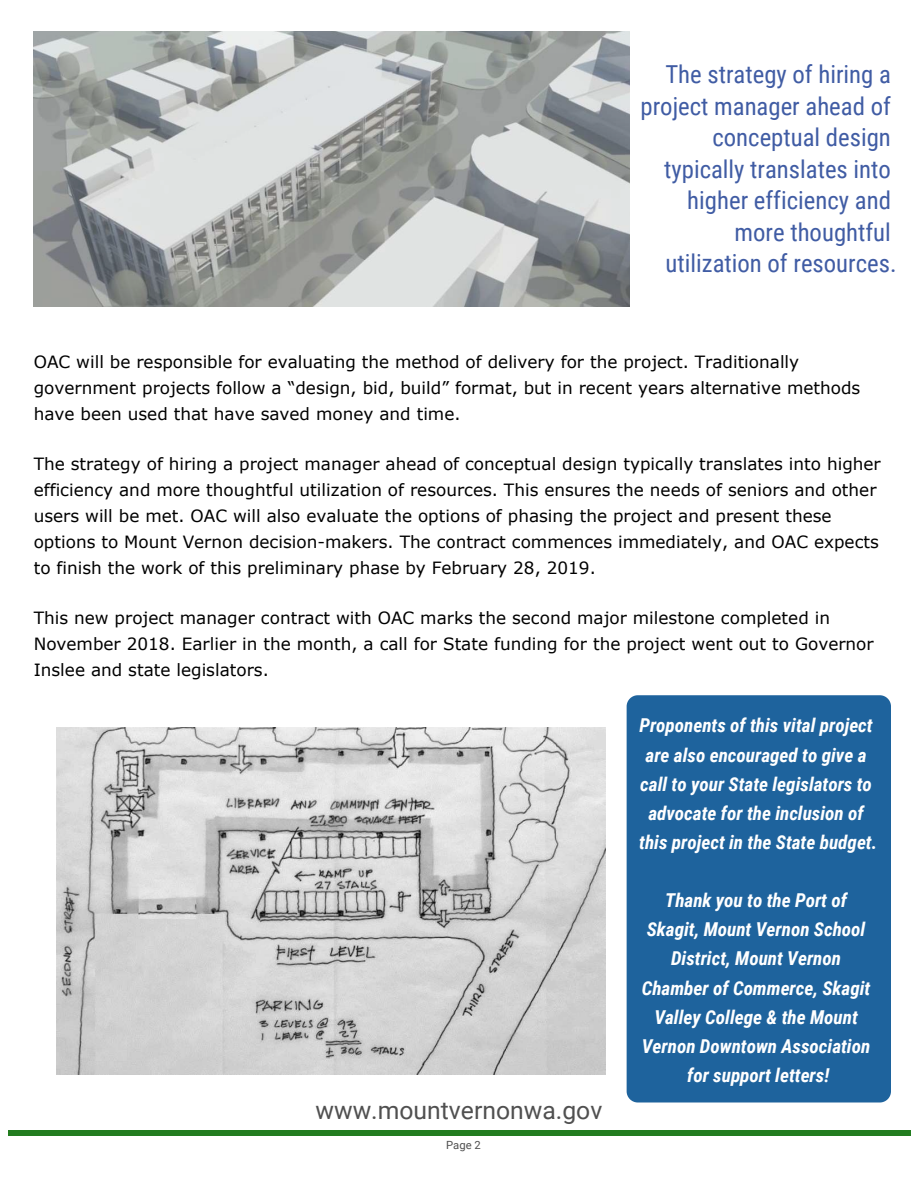
<style>
.page{position:relative;width:918px;height:1188px;background:#fff}
.page>*{position:absolute;margin:0;border:0;box-sizing:border-box;transform-origin:0 0}
.t1{font:24.75px/31.5px "Roboto Condensed";color:#405ca4;text-align:right}
.t2{font:24.75px "Roboto";color:#505050}
.t3{font:italic 700 19.2px/29.2px "Roboto Condensed";color:#fff;text-align:center}
.t4{font:16.8px/25.8px "Verdana";color:#000}
.t5{font:11.25px "Roboto";color:#505050}
</style>
<div class="page">
<div style="left:627px;top:695px;width:264px;height:407px;background:#1e639d"></div>
<img style="left:56px;top:728px;width:549px;height:346px">
<img style="left:34px;top:31px;width:596px;height:276px">
<div style="left:8px;top:1131px;width:902px;height:5px;background:#227c1f"></div>
<h1 class="t1" style="left:641px;top:58px;width:258px">The strategy of hiring a project manager ahead of conceptual design typically translates into higher efficiency and more thoughtful utilization of resources.</h1>
<p class="t4" style="left:34px;top:349px;width:828px">OAC will be responsible for evaluating the method of delivery for the project. Traditionally government projects follow a “design, bid, build” format, but in recent years alternative methods have been used that have saved money and time.</p>
<p class="t4" style="left:34px;top:451px;width:849px">The strategy of hiring a project manager ahead of conceptual design typically translates into higher efficiency and more thoughtful utilization of resources. This ensures the needs of seniors and other users will be met. OAC will also evaluate the options of phasing the project and present these options to Mount Vernon decision-makers. The contract commences immediately, and OAC expects to finish the work of this preliminary phase by February 28, 2019.</p>
<p class="t4" style="left:34px;top:605px;width:841px">This new project manager contract with OAC marks the second major milestone completed in<br>November 2018. Earlier in the month, a call for State funding for the project went out to Governor<br>Inslee and state legislators.</p>
<p class="t3" style="left:639px;top:710px;width:240px">Proponents of this vital project are also encouraged to give a call to your State legislators to advocate for the inclusion of this project in the State budget.</p>
<p class="t3" style="left:642px;top:885px;width:230px">Thank you to the Port of<br>Skagit, Mount Vernon School<br>District, Mount Vernon<br>Chamber of Commerce, Skagit<br>Valley College &amp; the Mount<br>Vernon Downtown Association for support letters!</p>
<h1 class="t2" style="left:316px;top:1093px;width:288px">www.mountvernonwa.gov</h1>
<p class="t5" style="left:446px;top:1137px;width:36px">Page 2</p>
</div>
